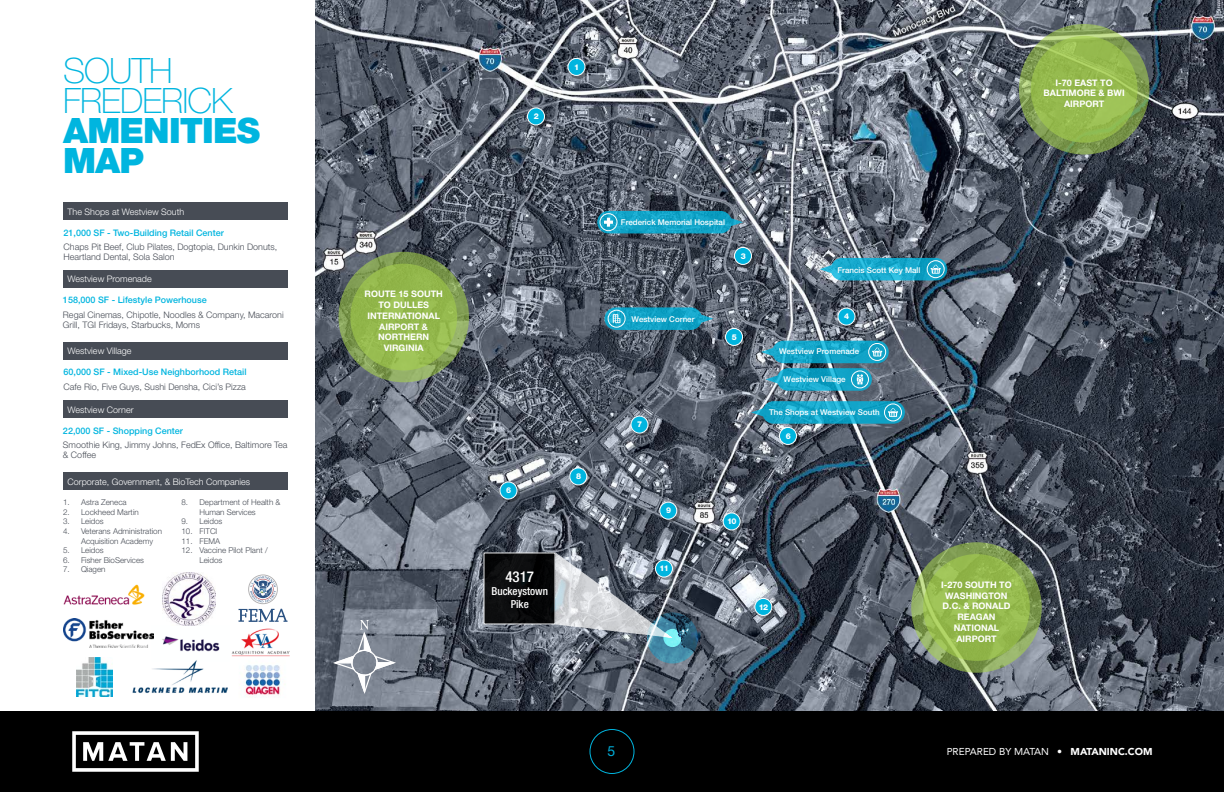
<style>
.page{position:relative;width:1224px;height:792px;background:#fff}
.page>*{position:absolute;margin:0;border:0;box-sizing:border-box;transform-origin:0 0}
.t1{font:100 35px/30px "Helvetica Neue LT Std";letter-spacing:-.025em;color:#00b5df}
.t2{font:900 35px/30px "Helvetica Neue LT Std";letter-spacing:-.025em;color:#00b5df}
.t3{font:500 condensed 15px "Helvetica Neue LT Std";color:#fff}
.t4{font:14px "Helvetica Neue LT Std";color:#01add8}
.t5{font:500 condensed 11px/13.2px "Helvetica Neue LT Std";color:#fff;text-align:center}
.t6{font:10px "Avenir";color:#fff}
.t7{font:300 9px/10px "Helvetica Neue LT Std";color:#474c55}
.t8{font:700 9px/10.8px "Helvetica Neue LT Std";color:#fff;text-align:center}
.t9{font:500 9px "Helvetica Neue LT Std";color:#00b5df}
.t10{font:300 9px "Helvetica Neue LT Std";color:#fff}
.t11{font:300 8px/9.6px "Helvetica Neue LT Std";color:#474c55}
.t12{font:500 8px "Helvetica Neue LT Std";color:#fff}
.t13{font:800 8px "Helvetica Neue LT Std";color:#fff}
.s1{font-weight:900}
</style>
<div class="page">
<img style="left:315px;top:0;width:909px;height:711px">
<div style="left:0;top:711px;width:1224px;height:81px;background:#000"></div>
<svg style="left:72px;top:731px;width:127px;height:41px"></svg>
<div style="left:63px;top:400px;width:225px;height:18px;background:#474c55"></div>
<div style="left:63px;top:472px;width:225px;height:18px;background:#474c55"></div>
<div style="left:63px;top:342px;width:225px;height:18px;background:#474c55"></div>
<div style="left:63px;top:270px;width:225px;height:18px;background:#474c55"></div>
<div style="left:63px;top:202px;width:225px;height:18px;background:#474c55"></div>
<svg style="left:239px;top:574px;width:49px;height:48px"></svg>
<img style="left:63px;top:584px;width:82px;height:21px">
<img style="left:162px;top:572px;width:54px;height:54px">
<img style="left:153px;top:633px;width:66px;height:12px">
<img style="left:232px;top:628px;width:57px;height:24px">
<img style="left:133px;top:645px;width:95px;height:77px">
<img style="left:212px;top:652px;width:107px;height:57px">
<img style="left:76px;top:657px;width:36px;height:39px">
<img style="left:63px;top:618px;width:90px;height:29px">
<svg style="left:911px;top:542px;width:131px;height:131px;background:#839f57"></svg>
<svg style="left:923px;top:554px;width:107px;height:107px;background:#95b94e"></svg>
<svg style="left:1019px;top:24px;width:130px;height:130px;background:#829f55"></svg>
<svg style="left:1031px;top:36px;width:107px;height:107px;background:#96ba4f"></svg>
<svg style="left:338px;top:252px;width:131px;height:130px;background:#819d55"></svg>
<div style="left:350px;top:264px;width:107px;height:106px;background:#94b84c;border-radius:50%"></div>
<svg style="left:597px;top:211px;width:146px;height:22px;background:#21a1c2"></svg>
<svg style="left:820px;top:258px;width:127px;height:22px;background:#2baaca"></svg>
<svg style="left:751px;top:401px;width:154px;height:23px;background:#23a2c2"></svg>
<svg style="left:761px;top:341px;width:128px;height:50px;background:#349bb7"></svg>
<svg style="left:333px;top:620px;width:63px;height:74px;background:#89909c"></svg>
<svg style="left:605px;top:307px;width:108px;height:23px;background:#259ebd"></svg>
<div style="left:570px;top:60px;width:18px;height:18px;background:#000;opacity:.35"></div>
<div style="left:568px;top:58px;width:17px;height:17px;background:#00b5df;border-radius:50%"></div>
<div style="left:568px;top:58px;width:18px;height:18px;border:1px solid #fff;border-radius:50%"></div>
<div style="left:529px;top:110px;width:18px;height:18px;background:#000;opacity:.35"></div>
<div style="left:528px;top:108px;width:16px;height:17px;background:#00b5df;border-radius:50%"></div>
<div style="left:527px;top:107px;width:18px;height:18px;border:1px solid #fff;border-radius:50%"></div>
<div style="left:736px;top:249px;width:18px;height:18px;background:#000;opacity:.35"></div>
<div style="left:734px;top:247px;width:18px;height:17px;background:#00b5df;border-radius:50%"></div>
<div style="left:734px;top:247px;width:18px;height:18px;border:1px solid #fff;border-radius:50%"></div>
<div style="left:727px;top:330px;width:18px;height:18px;background:#000;opacity:.35"></div>
<div style="left:726px;top:328px;width:16px;height:17px;background:#00b5df;border-radius:50%"></div>
<div style="left:725px;top:328px;width:18px;height:18px;border:1px solid #fff;border-radius:50%"></div>
<div style="left:781px;top:429px;width:18px;height:18px;background:#000;opacity:.35"></div>
<div style="left:780px;top:427px;width:16px;height:17px;background:#00b5df;border-radius:50%"></div>
<div style="left:779px;top:427px;width:18px;height:18px;border:1px solid #fff;border-radius:50%"></div>
<div style="left:502px;top:484px;width:18px;height:18px;background:#000;opacity:.35"></div>
<div style="left:500px;top:482px;width:17px;height:17px;background:#00b5df;border-radius:50%"></div>
<div style="left:500px;top:482px;width:18px;height:18px;border:1px solid #fff;border-radius:50%"></div>
<div style="left:840px;top:310px;width:18px;height:18px;background:#000;opacity:.35"></div>
<div style="left:838px;top:308px;width:17px;height:17px;background:#00b5df;border-radius:50%"></div>
<div style="left:838px;top:308px;width:18px;height:18px;border:1px solid #fff;border-radius:50%"></div>
<div style="left:633px;top:418px;width:18px;height:18px;background:#000;opacity:.35"></div>
<div style="left:631px;top:416px;width:17px;height:17px;background:#00b5df;border-radius:50%"></div>
<div style="left:630px;top:416px;width:18px;height:18px;border:1px solid #fff;border-radius:50%"></div>
<div style="left:571px;top:470px;width:19px;height:18px;background:#000;opacity:.35"></div>
<div style="left:570px;top:468px;width:17px;height:17px;background:#00b5df;border-radius:50%"></div>
<div style="left:569px;top:467px;width:18px;height:18px;border:1px solid #fff;border-radius:50%"></div>
<div style="left:661px;top:504px;width:19px;height:18px;background:#000;opacity:.35"></div>
<div style="left:660px;top:502px;width:17px;height:17px;background:#00b5df;border-radius:50%"></div>
<div style="left:659px;top:502px;width:18px;height:18px;border:1px solid #fff;border-radius:50%"></div>
<div style="left:725px;top:515px;width:18px;height:18px;background:#000;opacity:.35"></div>
<div style="left:723px;top:513px;width:17px;height:17px;background:#00b5df;border-radius:50%"></div>
<div style="left:723px;top:512px;width:18px;height:18px;border:1px solid #fff;border-radius:50%"></div>
<svg style="left:556px;top:552px;width:116px;height:86px;background:#999ea6"></svg>
<div style="left:484px;top:553px;width:71px;height:71px;background:#090b0c"></div>
<div style="left:657px;top:562px;width:18px;height:18px;background:#000;opacity:.35"></div>
<div style="left:655px;top:560px;width:17px;height:17px;background:#00b5df;border-radius:50%"></div>
<div style="left:655px;top:560px;width:18px;height:18px;border:1px solid #fff;border-radius:50%"></div>
<div style="left:756px;top:600px;width:19px;height:18px;background:#000;opacity:.35"></div>
<div style="left:755px;top:598px;width:17px;height:17px;background:#00b5df;border-radius:50%"></div>
<div style="left:754px;top:598px;width:18px;height:18px;border:1px solid #fff;border-radius:50%"></div>
<svg style="left:647px;top:612px;width:51px;height:52px;background:#487e96"></svg>
<svg style="left:663px;top:629px;width:19px;height:18px"></svg>
<div style="left:590px;top:729px;width:44px;height:45px;border:1px solid #00b5df;border-radius:50%"></div>
<h1 class="t1" style="left:63px;top:56px;width:171px">SOUTH<br>FREDERICK</h1>
<h1 class="t2" style="left:63px;top:116px;width:199px">AMENITIES<br>MAP</h1>
<p class="t10" style="left:68px;top:206px;width:118px">The Shops at Westview South</p>
<p class="t9" style="left:64px;top:227px;width:162px">21,000 SF - Two-Building Retail Center</p>
<p class="t7" style="left:64px;top:242px;width:215px">Chaps Pit Beef, Club Pilates, Dogtopia, Dunkin Donuts,<br>Heartland Dental, Sola Salon</p>
<p class="t9" style="left:63px;top:295px;width:145px">158,000 SF - Lifestyle Powerhouse</p>
<p class="t7" style="left:63px;top:310px;width:222px">Regal Cinemas, Chipotle, Noodles &amp; Company, Macaroni<br>Grill, TGI Fridays, Starbucks, Moms</p>
<p class="t9" style="left:64px;top:367px;width:185px">60,000 SF - Mixed-Use Neighborhood Retail</p>
<p class="t7" style="left:64px;top:382px;width:184px">Cafe Rio, Five Guys, Sushi Densha, Cici’s Pizza</p>
<p class="t9" style="left:63px;top:425px;width:122px">22,000 SF - Shopping Center</p>
<p class="t7" style="left:63px;top:440px;width:226px">Smoothie King, Jimmy Johns, FedEx Office, Baltimore Tea &amp; Coffee</p>
<p class="t10" style="left:68px;top:274px;width:86px">Westview Promenade</p>
<p class="t10" style="left:68px;top:346px;width:66px">Westview Village</p>
<p class="t10" style="left:68px;top:404px;width:68px">Westview Corner</p>
<p class="t10" style="left:68px;top:476px;width:184px">Corporate, Government, &amp; BioTech Companies</p>
<p class="t11" style="left:63px;top:497px;width:65px">1. Astra Zeneca</p>
<p class="t11" style="left:63px;top:507px;width:77px">2. Lockheed Martin</p>
<p class="t11" style="left:63px;top:517px;width:42px">3. Leidos</p>
<p class="t11" style="left:81px;top:526px;width:83px;text-indent:-18px">4. Veterans Administration<br>Acquisition Academy</p>
<p class="t11" style="left:63px;top:545px;width:42px">5. Leidos</p>
<p class="t11" style="left:63px;top:555px;width:83px">6. Fisher BioServices</p>
<p class="t11" style="left:63px;top:565px;width:44px">7. Qiagen</p>
<p class="t11" style="left:200px;top:497px;width:82px;text-indent:-18px">8. Department of Health &amp;<br>Human Services</p>
<p class="t11" style="left:182px;top:517px;width:42px">9. Leidos</p>
<p class="t11" style="left:182px;top:526px;width:37px">10. FITCI</p>
<p class="t11" style="left:182px;top:536px;width:40px">11. FEMA</p>
<p class="t11" style="left:200px;top:545px;width:70px;text-indent:-18px">12. Vaccine Pilot Plant /<br>Leidos</p>
<p class="t8" style="left:365px;top:288px;width:80px">ROUTE 15 SOUTH<br>TO DULLES<br>INTERNATIONAL<br>AIRPORT &amp;<br>NORTHERN<br>VIRGINIA</p>
<p class="t13" style="left:534px;top:112px;width:7px">2</p>
<p class="t13" style="left:574px;top:62px;width:7px">1</p>
<p class="t13" style="left:506px;top:486px;width:7px">6</p>
<p class="t13" style="left:576px;top:472px;width:7px">8</p>
<h2 class="t3" style="left:505px;top:567px;width:30px">4317</h2>
<p class="t5" style="left:492px;top:584px;width:58px">Buckeystown<br>Pike</p>
<p class="t8" style="left:1044px;top:77px;width:83px">I-70 EAST TO<br>BALTIMORE &amp; BWI<br>AIRPORT</p>
<p class="t12" style="left:621px;top:217px;width:106px">Frederick Memorial Hospital</p>
<p class="t13" style="left:741px;top:251px;width:7px">3</p>
<p class="t12" style="left:632px;top:314px;width:64px">Westview Corner</p>
<p class="t13" style="left:637px;top:420px;width:7px">7</p>
<p class="t13" style="left:732px;top:332px;width:7px">5</p>
<p class="t12" style="left:838px;top:265px;width:84px">Francis Scott Key Mall</p>
<p class="t13" style="left:844px;top:312px;width:7px">4</p>
<p class="t12" style="left:779px;top:346px;width:82px">Westview Promenade</p>
<p class="t12" style="left:784px;top:375px;width:64px">Westview Village</p>
<p class="t12" style="left:769px;top:408px;width:112px">The Shops at Westview South</p>
<p class="t13" style="left:786px;top:431px;width:7px">6</p>
<p class="t13" style="left:666px;top:506px;width:7px">9</p>
<p class="t13" style="left:659px;top:564px;width:11px">11</p>
<p class="t13" style="left:727px;top:517px;width:11px">10</p>
<p class="t13" style="left:759px;top:602px;width:11px">12</p>
<p class="t8" style="left:941px;top:579px;width:72px">I-270 SOUTH TO<br>WASHINGTON<br>D.C. &amp; RONALD<br>REAGAN<br>NATIONAL<br>AIRPORT</p>
<h3 class="t4" style="left:608px;top:743px;width:9px">5</h3>
<p class="t6" style="left:947px;top:743px;width:207px">PREPARED BY MATAN • <span class="s1">MATANINC.COM</span></p>
</div>
